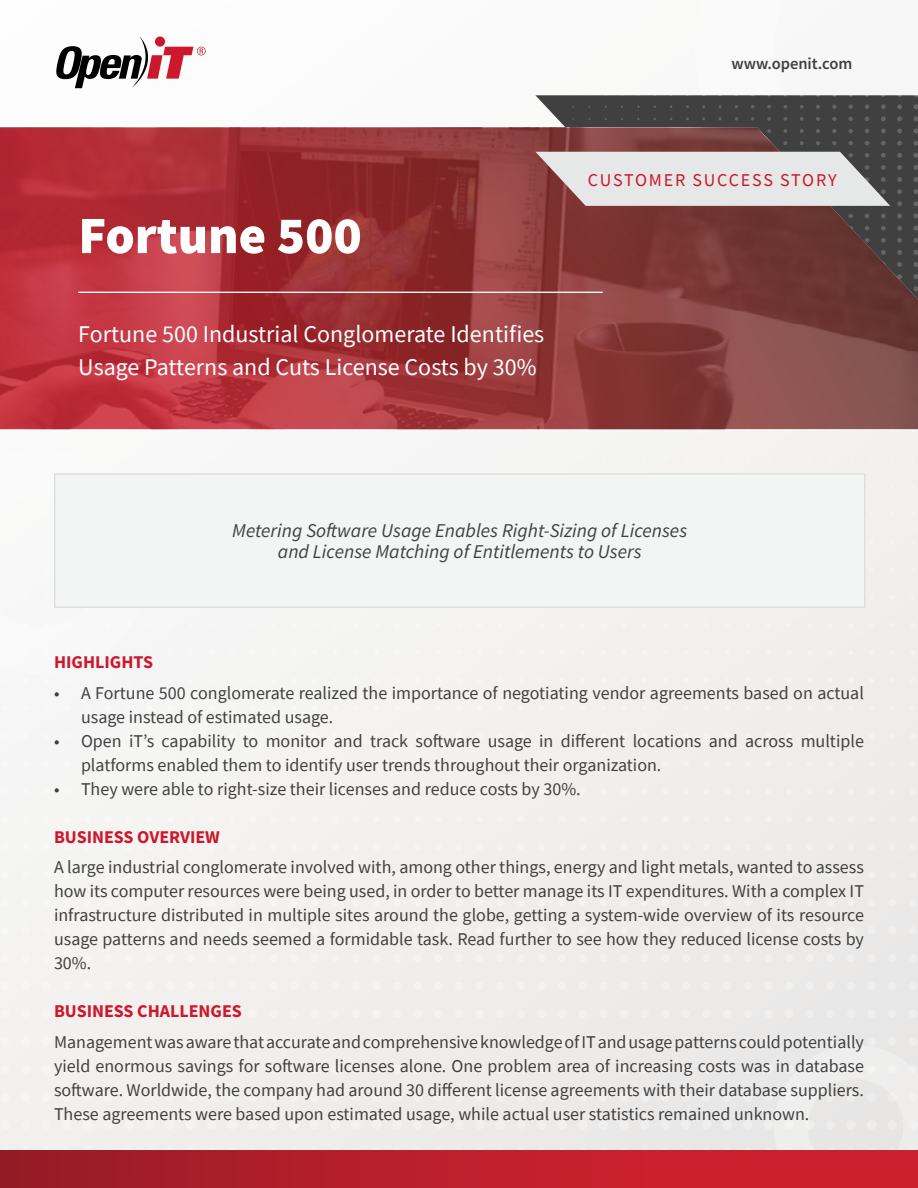
<style>
.page{position:relative;width:918px;height:1188px;background:#f2f1f0}
.page>*{position:absolute;margin:0;border:0;box-sizing:border-box;transform-origin:0 0}
.t1{font:900 52.5px "Source Sans Pro";color:#fff}
.t2{font:24px/33px "Source Sans Pro";color:#fff}
.t3{font:italic 19.5px/21px "Source Sans Pro";color:#404040;text-align:center}
.t4{font:18px/24px "Source Sans Pro";color:#404040}
.t5{font:700 18px "Source Sans Pro";color:#cd172d}
.t6{font:18px "Source Sans Pro";letter-spacing:.1em;color:#cd172d}
.t7{font:600 16.5px "Source Sans Pro";color:#404040}
</style>
<div class="page">
<svg style="left:24px;top:429px;width:870px;height:1px"></svg>
<svg style="left:809px;top:1053px;width:109px;height:97px"></svg>
<div style="left:0;top:1150px;width:918px;height:38px;background:linear-gradient(to right,#9a1d27,#d92130)"></div>
<svg style="left:54px;top:36px;width:152px;height:52px"></svg>
<svg style="left:913px;top:95px;width:5px;height:32px"></svg>
<svg style="left:897px;top:95px;width:5px;height:32px"></svg>
<svg style="left:0;top:127px;width:918px;height:302px;background:#a3353b"></svg>
<svg style="left:535px;top:95px;width:355px;height:302px"></svg>
<hr style="left:78px;top:292px;width:525px;height:1px;background:#fff">
<div style="left:55px;top:474px;width:810px;height:133px;background:#f3f4f4"></div>
<div style="left:54px;top:473px;width:811px;height:135px;border:1px solid #d9d8d8"></div>
<p class="t7" style="left:731px;top:57px;width:123px">www.openit.com</p>
<h1 class="t1" style="left:78px;top:204px;width:285px">Fortune 500</h1>
<h2 class="t2" style="left:78px;top:318px;width:468px">Fortune 500 Industrial Conglomerate Identifies<br>Usage Patterns and Cuts License Costs by 30%</h2>
<p class="t6" style="left:588px;top:172px;width:250px">CUSTOMER SUCCESS STORY</p>
<p class="t3" style="left:232px;top:520px;width:456px">Metering Software Usage Enables Right-Sizing of Licenses and License Matching of Entitlements to Users</p>
<p class="t5" style="left:54px;top:654px;width:101px">HIGHLIGHTS</p>
<p class="t4" style="left:81px;top:682px;width:784px;text-indent:-27px">• A Fortune 500 conglomerate realized the importance of negotiating vendor agreements based on actual usage instead of estimated usage.</p>
<p class="t4" style="left:81px;top:730px;width:785px;text-indent:-27px">• Open iT’s capability to monitor and track software usage in different locations and across multiple platforms enabled them to identify user trends throughout their organization.</p>
<p class="t4" style="left:54px;top:778px;width:528px">• They were able to right-size their licenses and reduce costs by 30%.</p>
<p class="t5" style="left:54px;top:829px;width:167px">BUSINESS OVERVIEW</p>
<p class="t4" style="left:54px;top:855px;width:812px;text-align:justify">A large industrial conglomerate involved with, among other things, energy and light metals, wanted to assess how its computer resources were being used, in order to better manage its IT expenditures. With a complex IT infrastructure distributed in multiple sites around the globe, getting a system-wide overview of its resource usage patterns and needs seemed a formidable task. Read further to see how they reduced license costs by 30%.</p>
<p class="t5" style="left:54px;top:1004px;width:189px">BUSINESS CHALLENGES</p>
<p class="t4" style="left:54px;top:1030px;width:812px;text-align:justify">Management was aware that accurate and comprehensive knowledge of IT and usage patterns could potentially yield enormous savings for software licenses alone. One problem area of increasing costs was in database software. Worldwide, the company had around 30 different license agreements with their database suppliers.<br>These agreements were based upon estimated usage, while actual user statistics remained unknown.</p>
</div>
